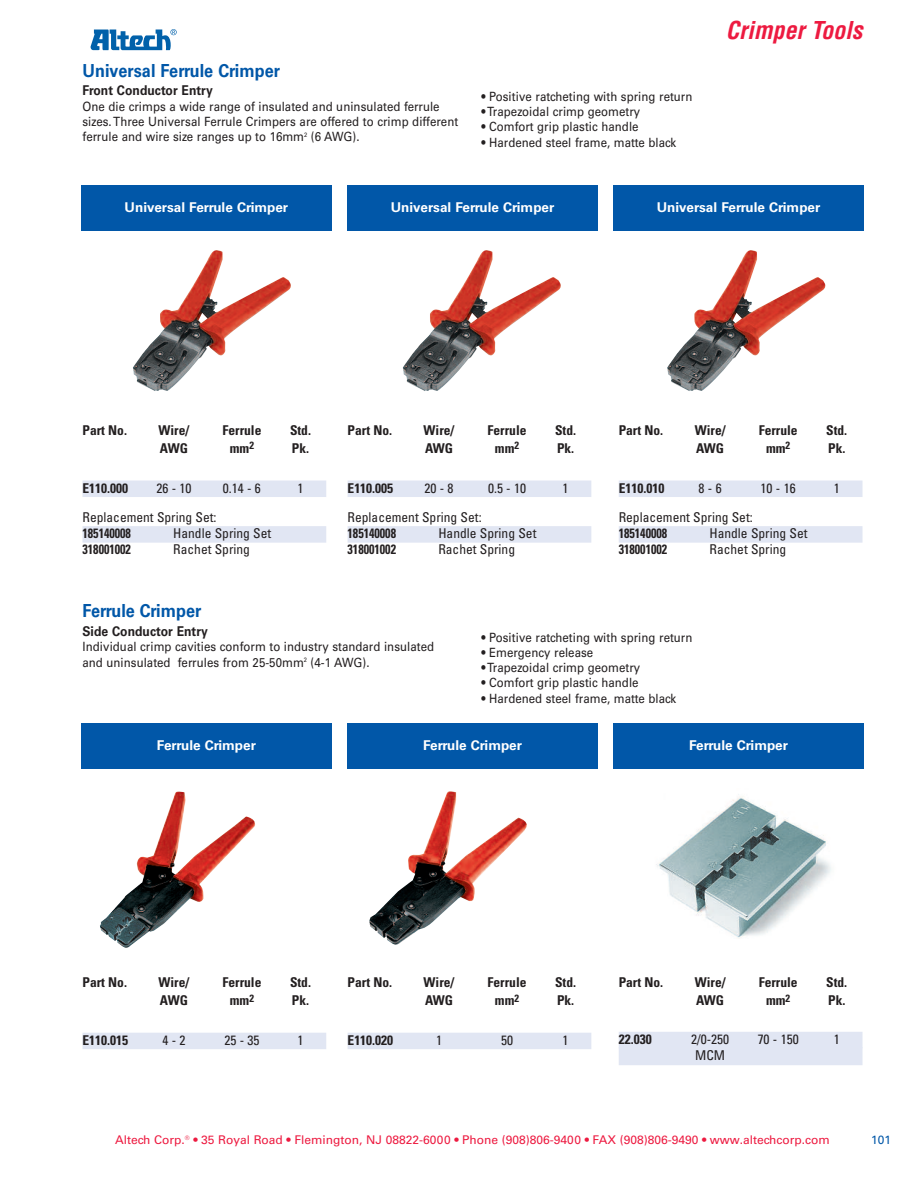
<style>
.page{position:relative;width:918px;height:1188px;background:#fff}
.page>*{position:absolute;margin:0;border:0;box-sizing:border-box;transform-origin:0 0}
.t1{font:italic 700 condensed 24px "Helvetica";color:#ed1a40}
.t2{font:700 18px "Univers";color:#0157a8;scale:.9 1}
.t3{font:700 condensed 13.5px "Univers";color:#231f20}
.t4{font:condensed 13.5px "Univers";color:#231f20}
.t5{font:700 13.5px "Univers";color:#fff}
.t6{font:700 condensed 13.5px "Univers";color:#231f20;scale:.9 1}
.t7{font:700 13.5px "Univers";letter-spacing:.005em;color:#231f20;scale:.9 1}
.t8{font:12.75px/15.3px "Univers";letter-spacing:.005em;color:#231f20;scale:.9 1}
.t9{font:12px "Univers";color:#ed1a40}
.t10{font:12px "Univers";color:#0157a8}
</style>
<div class="page">
<svg style="left:91px;top:29px;width:86px;height:21px"></svg>
<img style="left:133px;top:250px;width:158px;height:141px">
<img style="left:403px;top:250px;width:158px;height:141px">
<img style="left:667px;top:250px;width:159px;height:141px">
<img style="left:100px;top:792px;width:155px;height:156px">
<img style="left:369px;top:791px;width:158px;height:154px">
<img style="left:656px;top:797px;width:175px;height:141px">
<div style="left:347px;top:185px;width:251px;height:46px;background:#0157a8"></div>
<div style="left:613px;top:185px;width:251px;height:46px;background:#0157a8"></div>
<div style="left:81px;top:185px;width:251px;height:46px;background:#0157a8"></div>
<div style="left:82px;top:481px;width:244px;height:16px;background:#e1e6f3"></div>
<div style="left:82px;top:526px;width:244px;height:17px;background:#e1e6f3"></div>
<div style="left:348px;top:481px;width:243px;height:16px;background:#e1e6f3"></div>
<div style="left:348px;top:526px;width:243px;height:17px;background:#e1e6f3"></div>
<div style="left:619px;top:481px;width:243px;height:16px;background:#e1e6f3"></div>
<div style="left:619px;top:526px;width:243px;height:17px;background:#e1e6f3"></div>
<div style="left:347px;top:723px;width:251px;height:46px;background:#0157a8"></div>
<div style="left:613px;top:723px;width:251px;height:46px;background:#0157a8"></div>
<div style="left:81px;top:723px;width:251px;height:46px;background:#0157a8"></div>
<div style="left:82px;top:1033px;width:244px;height:16px;background:#e1e6f3"></div>
<div style="left:348px;top:1033px;width:243px;height:16px;background:#e1e6f3"></div>
<div style="left:619px;top:1032px;width:243px;height:16px;background:#e1e6f3"></div>
<div style="left:619px;top:1047px;width:243px;height:18px;background:#e1e6f3"></div>
<h2 class="t2" style="left:82px;top:64px;width:221px">Universal Ferrule Crimper</h2>
<p class="t7" style="left:82px;top:85px;width:146px">Front Conductor Entry</p>
<p class="t8" style="left:82px;top:100px;width:419px">One die crimps a wide range of insulated and uninsulated ferrule sizes.Three Universal Ferrule Crimpers are offered to crimp different ferrule and wire size ranges up to 16mm<sup>2</sup> (6 AWG).</p>
<p class="t8" style="left:481px;top:90px;width:236px">• Positive ratcheting with spring return</p>
<p class="t8" style="left:482px;top:105px;width:178px">•Trapezoidal crimp geometry</p>
<p class="t8" style="left:482px;top:120px;width:176px">• Comfort grip plastic handle</p>
<p class="t8" style="left:482px;top:136px;width:218px">• Hardened steel frame, matte black</p>
<h1 class="t1" style="left:726px;top:21px;width:138px">Crimper Tools</h1>
<p class="t5" style="left:125px;top:202px;width:165px">Universal Ferrule Crimper</p>
<p class="t5" style="left:391px;top:202px;width:165px">Universal Ferrule Crimper</p>
<p class="t5" style="left:657px;top:202px;width:165px">Universal Ferrule Crimper</p>
<p class="t3" style="left:82px;top:425px;width:46px">Part No.</p>
<p class="t3" style="left:159px;top:425px;width:32px">Wire/</p>
<p class="t3" style="left:222px;top:425px;width:40px">Ferrule</p>
<p class="t3" style="left:290px;top:425px;width:23px">Std.</p>
<p class="t3" style="left:160px;top:443px;width:29px">AWG</p>
<p class="t3" style="left:230px;top:443px;width:26px">mm<sup>2</sup></p>
<p class="t3" style="left:292px;top:443px;width:19px">Pk.</p>
<p class="t3" style="left:82px;top:484px;width:47px">E110.000</p>
<p class="t4" style="left:156px;top:484px;width:37px">26 - 10</p>
<p class="t4" style="left:223px;top:484px;width:40px">0.14 - 6</p>
<p class="t4" style="left:298px;top:484px;width:7px">1</p>
<p class="t4" style="left:82px;top:512px;width:136px">Replacement Spring Set:</p>
<p class="t6" style="left:82px;top:528px;width:55px">185140008</p>
<p class="t4" style="left:173px;top:528px;width:100px">Handle Spring Set</p>
<p class="t6" style="left:82px;top:544px;width:55px">318001002</p>
<p class="t4" style="left:173px;top:544px;width:78px">Rachet Spring</p>
<p class="t3" style="left:348px;top:425px;width:46px">Part No.</p>
<p class="t3" style="left:424px;top:425px;width:32px">Wire/</p>
<p class="t3" style="left:488px;top:425px;width:40px">Ferrule</p>
<p class="t3" style="left:555px;top:425px;width:23px">Std.</p>
<p class="t3" style="left:425px;top:443px;width:29px">AWG</p>
<p class="t3" style="left:495px;top:443px;width:26px">mm<sup>2</sup></p>
<p class="t3" style="left:557px;top:443px;width:19px">Pk.</p>
<p class="t3" style="left:348px;top:484px;width:47px">E110.005</p>
<p class="t4" style="left:425px;top:484px;width:31px">20-8</p>
<p class="t4" style="left:488px;top:484px;width:40px">0.5 - 10</p>
<p class="t4" style="left:563px;top:484px;width:7px">1</p>
<p class="t4" style="left:348px;top:512px;width:136px">Replacement Spring Set:</p>
<p class="t6" style="left:348px;top:528px;width:55px">185140008</p>
<p class="t4" style="left:438px;top:528px;width:100px">Handle Spring Set</p>
<p class="t6" style="left:348px;top:544px;width:55px">318001002</p>
<p class="t4" style="left:438px;top:544px;width:78px">Rachet Spring</p>
<p class="t3" style="left:619px;top:425px;width:46px">Part No.</p>
<p class="t3" style="left:695px;top:425px;width:32px">Wire/</p>
<p class="t3" style="left:759px;top:425px;width:40px">Ferrule</p>
<p class="t3" style="left:826px;top:425px;width:23px">Std.</p>
<p class="t3" style="left:696px;top:443px;width:29px">AWG</p>
<p class="t3" style="left:766px;top:443px;width:26px">mm<sup>2</sup></p>
<p class="t3" style="left:828px;top:443px;width:19px">Pk.</p>
<p class="t3" style="left:619px;top:484px;width:47px">E110.010</p>
<p class="t4" style="left:699px;top:484px;width:25px">8-6</p>
<p class="t4" style="left:761px;top:484px;width:37px">10 - 16</p>
<p class="t4" style="left:834px;top:484px;width:7px">1</p>
<p class="t4" style="left:619px;top:512px;width:136px">Replacement Spring Set:</p>
<p class="t6" style="left:619px;top:528px;width:55px">185140008</p>
<p class="t4" style="left:709px;top:528px;width:100px">Handle Spring Set</p>
<p class="t6" style="left:619px;top:544px;width:55px">318001002</p>
<p class="t4" style="left:709px;top:544px;width:78px">Rachet Spring</p>
<h2 class="t2" style="left:82px;top:604px;width:134px">Ferrule Crimper</h2>
<p class="t7" style="left:82px;top:626px;width:141px">Side Conductor Entry</p>
<p class="t8" style="left:82px;top:640px;width:392px">Individual crimp cavities conform to industry standard insulated and uninsulated ferrules from 25-50mm<sup>2</sup> (4-1 AWG).</p>
<p class="t8" style="left:482px;top:630px;width:236px">• Positive ratcheting with spring return</p>
<p class="t8" style="left:482px;top:646px;width:126px">• Emergency release</p>
<p class="t8" style="left:482px;top:661px;width:178px">•Trapezoidal crimp geometry</p>
<p class="t8" style="left:482px;top:676px;width:176px">• Comfort grip plastic handle</p>
<p class="t8" style="left:482px;top:692px;width:218px">• Hardened steel frame, matte black</p>
<p class="t5" style="left:157px;top:740px;width:101px">Ferrule Crimper</p>
<p class="t5" style="left:423px;top:740px;width:101px">Ferrule Crimper</p>
<p class="t5" style="left:689px;top:740px;width:101px">Ferrule Crimper</p>
<p class="t3" style="left:82px;top:977px;width:46px">Part No.</p>
<p class="t3" style="left:159px;top:977px;width:32px">Wire/</p>
<p class="t3" style="left:222px;top:977px;width:40px">Ferrule</p>
<p class="t3" style="left:290px;top:977px;width:23px">Std.</p>
<p class="t3" style="left:160px;top:995px;width:29px">AWG</p>
<p class="t3" style="left:230px;top:995px;width:26px">mm<sup>2</sup></p>
<p class="t3" style="left:292px;top:995px;width:19px">Pk.</p>
<p class="t3" style="left:82px;top:1036px;width:47px">E110.015</p>
<p class="t4" style="left:162px;top:1036px;width:25px">4-2</p>
<p class="t4" style="left:224px;top:1036px;width:37px">25 - 35</p>
<p class="t4" style="left:298px;top:1036px;width:7px">1</p>
<p class="t3" style="left:348px;top:977px;width:46px">Part No.</p>
<p class="t3" style="left:424px;top:977px;width:32px">Wire/</p>
<p class="t3" style="left:488px;top:977px;width:40px">Ferrule</p>
<p class="t3" style="left:555px;top:977px;width:23px">Std.</p>
<p class="t3" style="left:425px;top:995px;width:29px">AWG</p>
<p class="t3" style="left:495px;top:995px;width:26px">mm<sup>2</sup></p>
<p class="t3" style="left:557px;top:995px;width:19px">Pk.</p>
<p class="t3" style="left:348px;top:1036px;width:47px">E110.020</p>
<p class="t4" style="left:436px;top:1036px;width:7px">1</p>
<p class="t4" style="left:501px;top:1036px;width:13px">50</p>
<p class="t4" style="left:563px;top:1036px;width:7px">1</p>
<p class="t3" style="left:619px;top:977px;width:46px">Part No.</p>
<p class="t3" style="left:695px;top:977px;width:32px">Wire/</p>
<p class="t3" style="left:759px;top:977px;width:40px">Ferrule</p>
<p class="t3" style="left:826px;top:977px;width:23px">Std.</p>
<p class="t3" style="left:696px;top:995px;width:29px">AWG</p>
<p class="t3" style="left:766px;top:995px;width:26px">mm<sup>2</sup></p>
<p class="t3" style="left:828px;top:995px;width:19px">Pk.</p>
<p class="t3" style="left:619px;top:1034px;width:34px">22.030</p>
<p class="t4" style="left:691px;top:1034px;width:40px">2/0-250</p>
<p class="t4" style="left:758px;top:1034px;width:43px">70 - 150</p>
<p class="t4" style="left:834px;top:1034px;width:7px">1</p>
<p class="t4" style="left:695px;top:1051px;width:31px">MCM</p>
<p class="t9" style="left:115px;top:1136px;width:716px">Altech Corp.<sup>®</sup> • 35 Royal Road • Flemington, NJ 08822-6000 • Phone (908)806-9400 • FAX (908)806-9490 • www.altechcorp.com</p>
<p class="t10" style="left:871px;top:1136px;width:22px">101</p>
</div>
